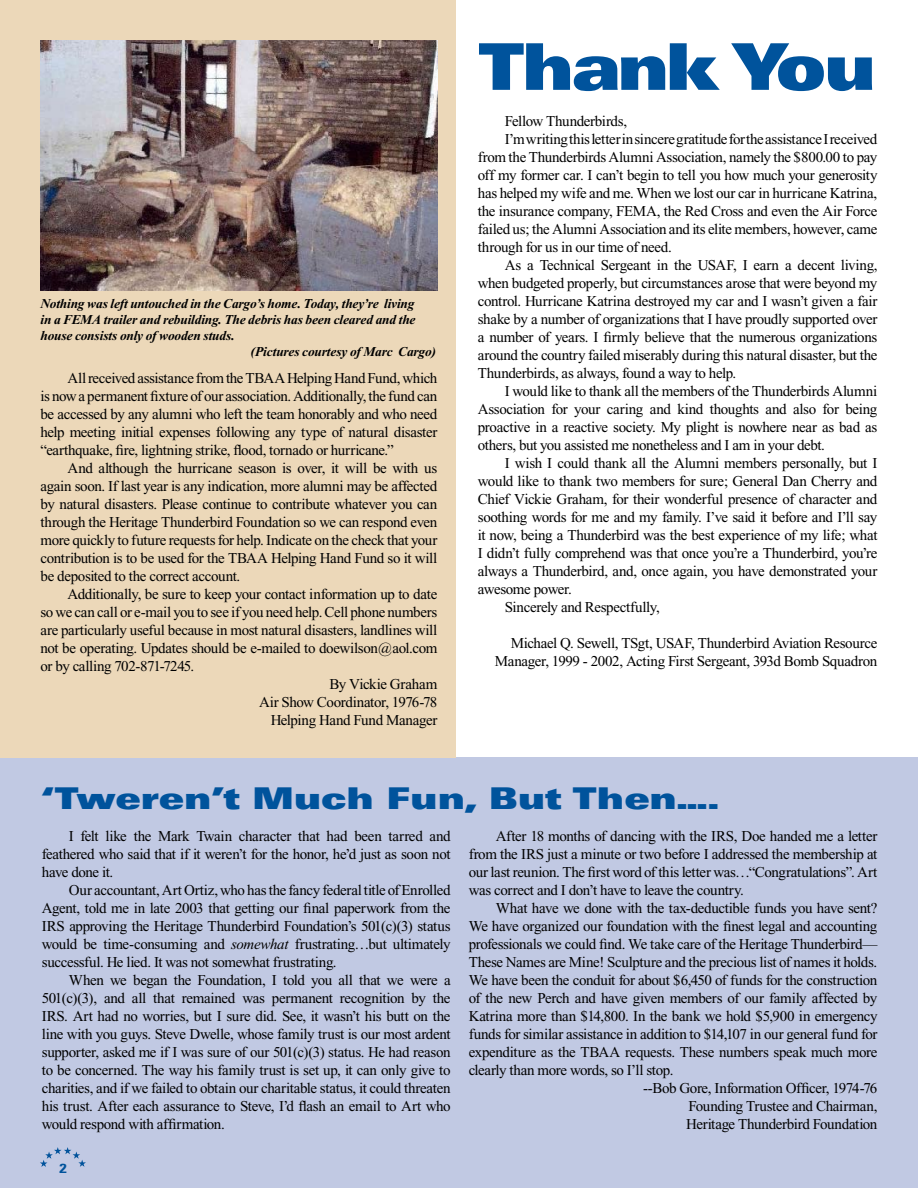
<style>
.page{position:relative;width:918px;height:1188px;background:#fff}
.page>*{position:absolute;margin:0;border:0;box-sizing:border-box;transform-origin:0 0}
.t1{font:900 expanded 64.5px "Univers";letter-spacing:-.06em;color:#00539c;scale:.89 1}
.t2{font:900 expanded 30px "Univers";color:#00539c}
.t3{font:15px/18px "Times New Roman";letter-spacing:-.025em;color:#000;text-align:justify}
.t4{font:italic 700 13.5px "Times New Roman";letter-spacing:-.015em;color:#000}
.t5{font:700 condensed 13.2px "Univers";color:#00539c;scale:1.25 1}
.s1{font-style:italic}
</style>
<div class="page">
<div style="left:0;top:758px;width:918px;height:430px;background:#c1c9e3"></div>
<div style="left:0;top:0;width:456px;height:758px;background:#ecd8b9"></div>
<svg style="left:40px;top:1147px;width:46px;height:20px"></svg>
<img style="left:40px;top:40px;width:397px;height:250px">
<p class="t4" style="left:40px;top:296px;width:376px">Nothing was left untouched in the Cargo’s home. Today, they’re living</p>
<p class="t4" style="left:40px;top:312px;width:377px">in a FEMA trailer and rebuilding. The debris has been cleared and the</p>
<p class="t4" style="left:40px;top:328px;width:196px">house consists only of wooden studs.</p>
<p class="t4" style="left:251px;top:344px;width:187px">(Pictures courtesy of Marc Cargo)</p>
<p class="t3" style="left:40px;top:369px;width:398px;text-indent:27px">All received assistance from the TBAA Helping Hand Fund, which is now a permanent fixture of our association. Additionally, the fund can be accessed by any alumni who left the team honorably and who need help meeting initial expenses following any type of natural disaster “earthquake, fire, lightning strike, flood, tornado or hurricane.”</p>
<p class="t3" style="left:40px;top:459px;width:398px;text-indent:27px">And although the hurricane season is over, it will be with us again soon. If last year is any indication, more alumni may be affected by natural disasters. Please continue to contribute whatever you can through the Heritage Thunderbird Foundation so we can respond even more quickly to future requests for help. Indicate on the check that your contribution is to be used for the TBAA Helping Hand Fund so it will be deposited to the correct account.</p>
<p class="t3" style="left:68px;top:585px;width:371px">Additionally, be sure to keep your contact information up to date</p>
<p class="t3" style="left:40px;top:603px;width:398px">so we can call or e-mail you to see if you need help. Cell phone numbers</p>
<p class="t3" style="left:40px;top:621px;width:398px">are particularly useful because in most natural disasters, landlines will</p>
<p class="t3" style="left:40px;top:639px;width:398px">not be operating. Updates should be e-mailed to doewilson@aol.com</p>
<p class="t3" style="left:40px;top:657px;width:155px">or by calling 702-871-7245.</p>
<p class="t3" style="left:329px;top:675px;width:109px">By Vickie Graham</p>
<p class="t3" style="left:259px;top:693px;width:180px">Air Show Coordinator, 1976-78</p>
<p class="t3" style="left:271px;top:711px;width:168px">Helping Hand Fund Manager</p>
<h1 class="t1" style="left:478px;top:28px;width:449px">Thank You</h1>
<p class="t3" style="left:505px;top:112px;width:124px">Fellow Thunderbirds,</p>
<p class="t3" style="left:505px;top:130px;width:374px">I’m writing this letter in sincere gratitude for the assistance I received</p>
<p class="t3" style="left:478px;top:148px;width:401px">from the Thunderbirds Alumni Association, namely the $800.00 to pay</p>
<p class="t3" style="left:478px;top:166px;width:401px">off my former car. I can’t begin to tell you how much your generosity</p>
<p class="t3" style="left:478px;top:184px;width:401px">has helped my wife and me. When we lost our car in hurricane Katrina,</p>
<p class="t3" style="left:478px;top:202px;width:401px">the insurance company, FEMA, the Red Cross and even the Air Force</p>
<p class="t3" style="left:478px;top:220px;width:401px">failed us; the Alumni Association and its elite members, however, came</p>
<p class="t3" style="left:478px;top:238px;width:196px">through for us in our time of need.</p>
<p class="t3" style="left:505px;top:256px;width:374px">As a Technical Sergeant in the USAF, I earn a decent living,</p>
<p class="t3" style="left:478px;top:274px;width:401px">when budgeted properly, but circumstances arose that were beyond my</p>
<p class="t3" style="left:478px;top:292px;width:401px">control. Hurricane Katrina destroyed my car and I wasn’t given a fair</p>
<p class="t3" style="left:478px;top:310px;width:401px">shake by a number of organizations that I have proudly supported over</p>
<p class="t3" style="left:478px;top:328px;width:401px">a number of years. I firmly believe that the numerous organizations</p>
<p class="t3" style="left:478px;top:346px;width:401px">around the country failed miserably during this natural disaster, but the</p>
<p class="t3" style="left:478px;top:364px;width:260px">Thunderbirds, as always, found a way to help.</p>
<p class="t3" style="left:505px;top:382px;width:374px">I would like to thank all the members of the Thunderbirds Alumni</p>
<p class="t3" style="left:478px;top:400px;width:401px">Association for your caring and kind thoughts and also for being</p>
<p class="t3" style="left:478px;top:418px;width:401px">proactive in a reactive society. My plight is nowhere near as bad as</p>
<p class="t3" style="left:478px;top:436px;width:349px">others, but you assisted me nonetheless and I am in your debt.</p>
<p class="t3" style="left:505px;top:454px;width:374px">I wish I could thank all the Alumni members personally, but I</p>
<p class="t3" style="left:478px;top:472px;width:401px">would like to thank two members for sure; General Dan Cherry and</p>
<p class="t3" style="left:478px;top:490px;width:401px">Chief Vickie Graham, for their wonderful presence of character and</p>
<p class="t3" style="left:478px;top:508px;width:401px">soothing words for me and my family. I’ve said it before and I’ll say</p>
<p class="t3" style="left:478px;top:526px;width:401px">it now, being a Thunderbird was the best experience of my life; what</p>
<p class="t3" style="left:478px;top:544px;width:401px">I didn’t fully comprehend was that once you’re a Thunderbird, you’re</p>
<p class="t3" style="left:478px;top:562px;width:401px">always a Thunderbird, and, once again, you have demonstrated your</p>
<p class="t3" style="left:478px;top:580px;width:96px">awesome power.</p>
<p class="t3" style="left:505px;top:598px;width:156px">Sincerely and Respectfully,</p>
<p class="t3" style="left:495px;top:634px;width:384px;text-align:right">Michael Q. Sewell, TSgt, USAF, Thunderbird Aviation Resource<br>Manager, 1999 - 2002, Acting First Sergeant, 393d Bomb Squadron</p>
<h2 class="t2" style="left:42px;top:780px;width:679px">‘Tweren’t Much Fun, But Then….</h2>
<p class="t3" style="left:42px;top:827px;width:410px;text-indent:27px">I felt like the Mark Twain character that had been tarred and feathered who said that if it weren’t for the honor, he’d just as soon not have done it.</p>
<p class="t3" style="left:42px;top:881px;width:410px;text-indent:27px">Our accountant, Art Ortiz, who has the fancy federal title of Enrolled Agent, told me in late 2003 that getting our final paperwork from the IRS approving the Heritage Thunderbird Foundation’s 501(c)(3) status would be time-consuming and <span class="s1">somewhat</span> frustrating…but ultimately successful. He lied. It was not somewhat frustrating.</p>
<p class="t3" style="left:42px;top:971px;width:410px;text-indent:27px">When we began the Foundation, I told you all that we were a 501(c)(3), and all that remained was permanent recognition by the IRS. Art had no worries, but I sure did. See, it wasn’t his butt on the line with you guys. Steve Dwelle, whose family trust is our most ardent supporter, asked me if I was sure of our 501(c)(3) status. He had reason to be concerned. The way his family trust is set up, it can only give to charities, and if we failed to obtain our charitable status, it could threaten his trust. After each assurance to Steve, I’d flash an email to Art who would respond with affirmation.</p>
<p class="t5" style="left:60px;top:1161px;width:7px">2</p>
<p class="t3" style="left:469px;top:827px;width:410px;text-indent:27px">After 18 months of dancing with the IRS, Doe handed me a letter from the IRS just a minute or two before I addressed the membership at our last reunion. The first word of this letter was…“Congratulations”. Art was correct and I don’t have to leave the country.</p>
<p class="t3" style="left:496px;top:899px;width:383px">What have we done with the tax-deductible funds you have sent?</p>
<p class="t3" style="left:469px;top:917px;width:410px">We have organized our foundation with the finest legal and accounting</p>
<p class="t3" style="left:469px;top:935px;width:410px">professionals we could find. We take care of the Heritage Thunderbird—</p>
<p class="t3" style="left:469px;top:953px;width:410px">These Names are Mine! Sculpture and the precious list of names it holds.</p>
<p class="t3" style="left:469px;top:971px;width:410px">We have been the conduit for about $6,450 of funds for the construction</p>
<p class="t3" style="left:469px;top:989px;width:410px">of the new Perch and have given members of our family affected by</p>
<p class="t3" style="left:469px;top:1007px;width:410px">Katrina more than $14,800. In the bank we hold $5,900 in emergency</p>
<p class="t3" style="left:469px;top:1025px;width:410px">funds for similar assistance in addition to $14,107 in our general fund for</p>
<p class="t3" style="left:469px;top:1043px;width:410px">expenditure as the TBAA requests. These numbers speak much more</p>
<p class="t3" style="left:469px;top:1061px;width:206px">clearly than more words, so I’ll stop.</p>
<p class="t3" style="left:643px;top:1079px;width:236px">--Bob Gore, Information Officer, 1974-76</p>
<p class="t3" style="left:689px;top:1097px;width:190px">Founding Trustee and Chairman,</p>
<p class="t3" style="left:686px;top:1115px;width:193px">Heritage Thunderbird Foundation</p>
</div>
